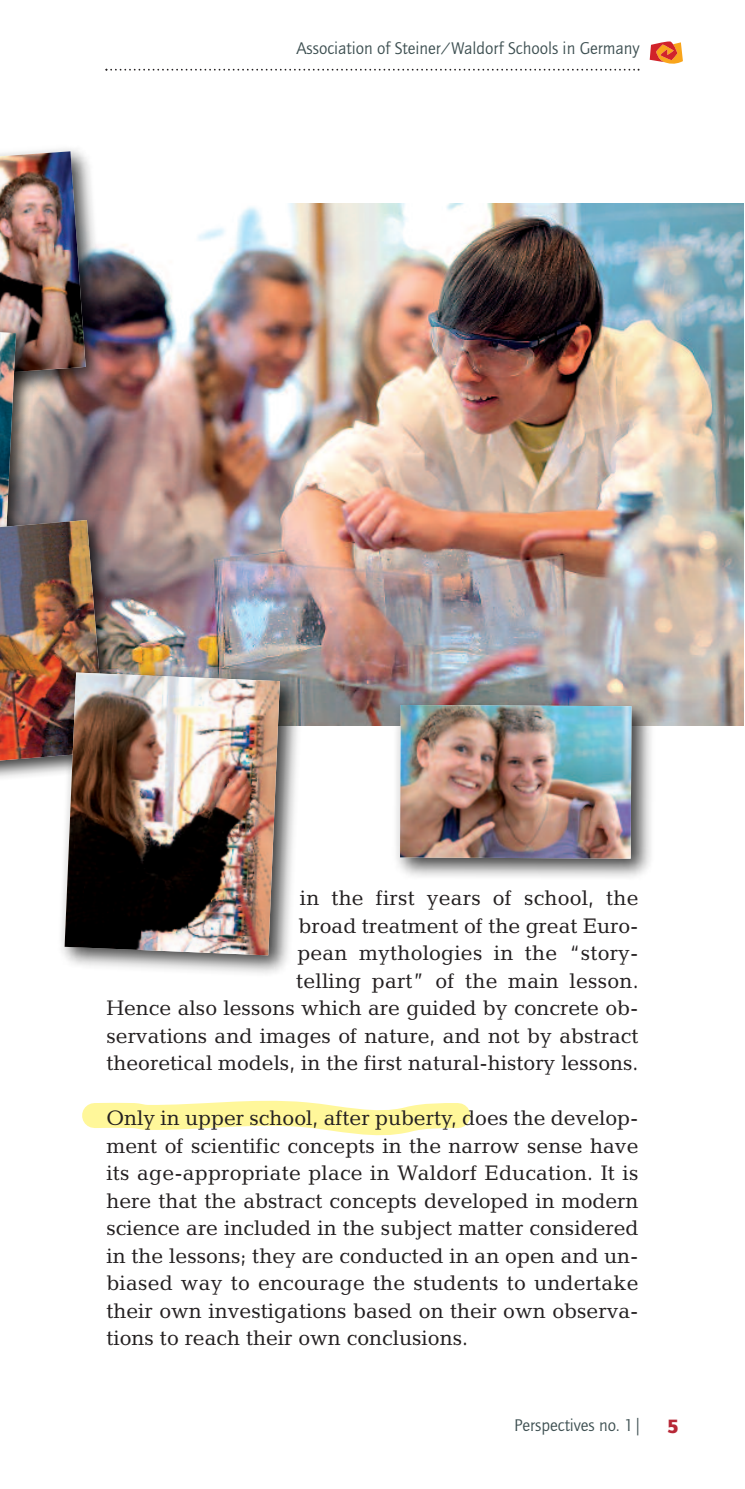
<style>
.page{position:relative;width:745px;height:1489px;background:#fff}
.page>*{position:absolute;margin:0;border:0;box-sizing:border-box;transform-origin:0 0}
.t1{font:21.25px/27.5px "Candida";color:#231f20;text-align:right}
.t2{font:900 20px "Quay Sans";color:#b72837}
.t3{font:17.5px "Quay Sans";color:#3d4f51}
</style>
<div class="page">
<svg style="left:82px;top:1100px;width:389px;height:36px"></svg>
<svg style="left:649px;top:41px;width:33px;height:23px"></svg>
<svg style="left:105px;top:69px;width:534px;height:2px"></svg>
<img style="left:106px;top:204px;width:636px;height:521px">
<img style="left:39px;top:149px;width:78px;height:256px">
<img style="left:106px;top:508px;width:28px;height:152px">
<img style="left:0;top:151px;width:106px;height:627px">
<img style="left:0;top:520px;width:106px;height:241px">
<img style="left:53px;top:660px;width:258px;height:314px">
<img style="left:65px;top:672px;width:215px;height:283px">
<img style="left:388px;top:693px;width:274px;height:184px">
<img style="left:400px;top:705px;width:231px;height:153px">
<p class="t3" style="left:296px;top:39px;width:344px">Association of Steiner/Waldorf Schools in Germany</p>
<p class="t1" style="left:106px;top:884px;width:533px">in the first years of school, the<br>broad treatment of the great Euro-<br>pean mythologies in the “story-<br>telling part” of the main lesson.<br>Hence also lessons which are guided by concrete ob&shy;servations and images of nature, and not by abstract theoretical models, in the first natural-history lessons.</p>
<p class="t1" style="left:106px;top:1104px;width:533px;text-align:justify">Only in upper school, after puberty, does the develop&shy;ment of scientific concepts in the narrow sense have its age-appropriate place in Waldorf Education. It is here that the abstract concepts developed in modern science are included in the subject matter considered in the lessons; they are conducted in an open and un&shy;biased way to encourage the students to undertake their own investigations based on their own observa&shy;tions to reach their own conclusions.</p>
<p class="t3" style="left:514px;top:1415px;width:129px">Perspectives no. 1|</p>
<p class="t2" style="left:666px;top:1414px;width:13px">5</p>
</div>
